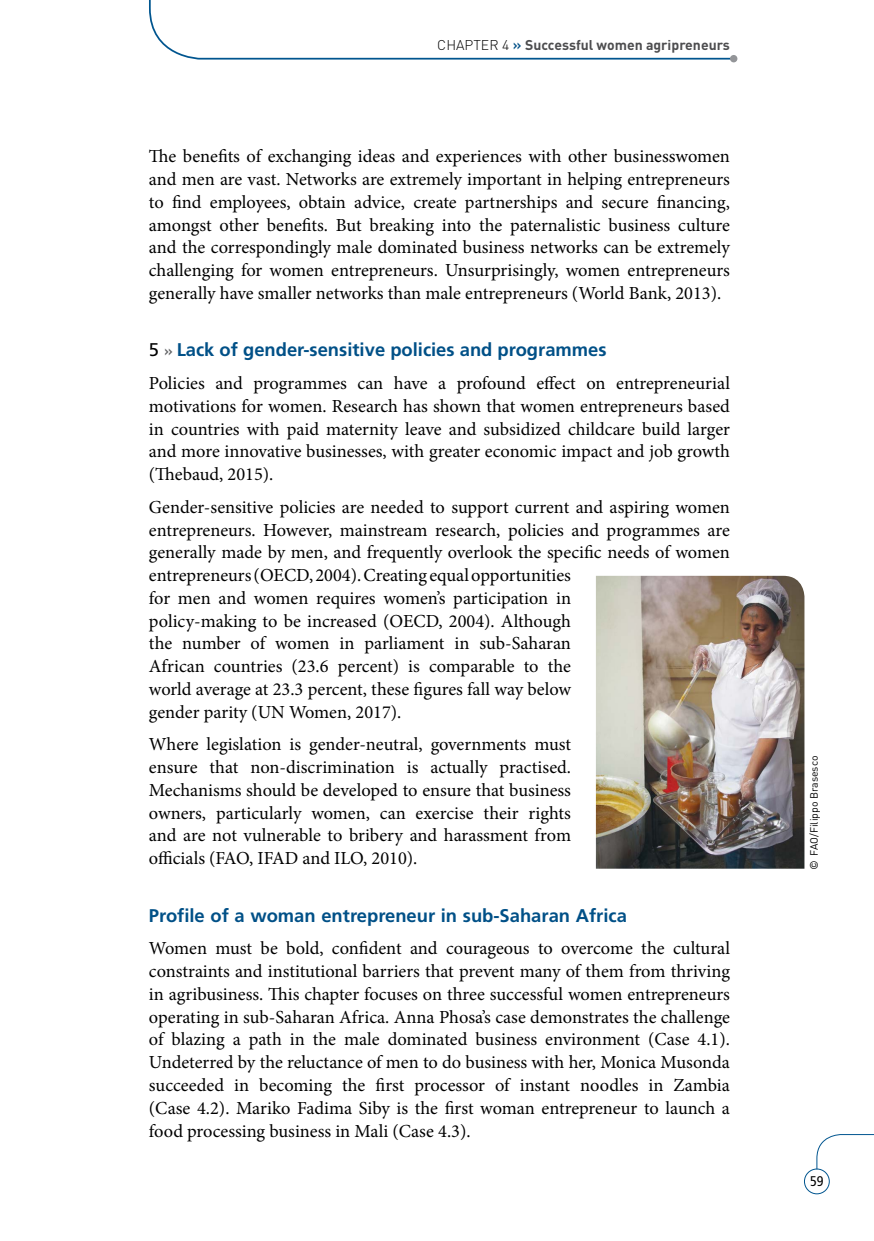
<style>
.page{position:relative;width:874px;height:1241px;background:#fff}
.page>*{position:absolute;margin:0;border:0;box-sizing:border-box;transform-origin:0 0}
.t1{font:18.38px/22.8px "Minion Pro";color:#000;text-align:justify}
.t2{font:700 18.38px "Frutiger";color:#005087}
.t3{font:700 14px "DIN";color:#4d4d4f}
.t4{font:condensed 14px "Frutiger";color:#000}
.t5{font:10.5px "DIN";color:#000}
.s1{font-weight:300;color:#000}
.s2{font-weight:500;font-size:14.88px;color:#005087}
.s3{font-weight:400;color:#000}
.s4{font-family:"DIN";font-weight:500;font-size:14.88px;color:#636466}
.s5{font-family:"Arial"}
</style>
<div class="page">
<div style="left:803px;top:1168px;width:26px;height:25px;border:1px solid #00558f;border-radius:50%"></div>
<svg style="left:815px;top:1134px;width:58px;height:35px"></svg>
<svg style="left:149px;top:0;width:589px;height:60px"></svg>
<div style="left:729px;top:55px;width:8px;height:7px;background:#939598;border-radius:50%"></div>
<img style="left:595px;top:575px;width:209px;height:293px">
<p class="t3" style="left:437px;top:35px;width:294px"><span class="s1">CHAPTER 4</span> <span class="s2">»</span> Successful women agripreneurs</p>
<p class="t1" style="left:149px;top:145px;width:582px">The benefits of exchanging ideas and experiences with other businesswomen and men are vast. Networks are extremely important in helping entrepreneurs to find employees, obtain advice, create partnerships and secure financing, amongst other benefits. But breaking into the paternalistic business culture and the correspondingly male dominated business networks can be extremely challenging for women entrepreneurs. Unsurprisingly, women entrepreneurs generally have smaller networks than male entrepreneurs (World Bank, 2013).</p>
<p class="t2" style="left:149px;top:339px;width:459px"><span class="s3">5</span> <span class="s4">»</span> Lack of gender-sensitive policies and programmes</p>
<p class="t1" style="left:149px;top:372px;width:582px">Policies and programmes can have a profound effect on entrepreneurial motivations for women. Research has shown that women entrepreneurs based in countries with paid maternity leave and subsidized childcare build larger and more innovative businesses, with greater economic impact and job growth (Thebaud, 2015).</p>
<p class="t1" style="left:149px;top:495px;width:582px;text-align:left">Gender-sensitive policies are needed to support current and aspiring women entrepreneurs. However, mainstream research, policies and programmes are generally made by men, and frequently overlook the specific needs of women entrepreneurs (OECD, 2004). Creating equal opportunities<br>for men and women requires women’s participation in<br>policy-making to be increased (OECD, 2004). Although<br>the number of women in parliament in sub-Saharan<br>African countries (23.6 percent) is comparable to the<br>world average at 23.3 percent, these figures fall way below<br>gender parity (UN Women, 2017).</p>
<p class="t1" style="left:149px;top:733px;width:423px">Where legislation is gender-neutral, governments must ensure that non-discrimination is actually practised.<br>Mechanisms should be developed to ensure that business owners, particularly women, can exercise their rights and are not vulnerable to bribery and harassment from officials (FAO, IFAD and ILO, 2010).</p>
<p class="t2" style="left:149px;top:904px;width:479px">Profile of a woman entrepreneur in sub-Saharan Africa</p>
<p class="t1" style="left:149px;top:937px;width:582px">Women must be bold, confident and courageous to overcome the cultural constraints and institutional barriers that prevent many of them from thriving in agribusiness. This chapter focuses on three successful women entrepreneurs operating in sub-Saharan Africa. Anna Phosa’s case demonstrates the challenge of blazing a path in the male dominated business environment (Case 4.1).<br>Undeterred by the reluctance of men to do business with her, Monica Musonda succeeded in becoming the first processor of instant noodles in Zambia (Case 4.2). Mariko Fadima Siby is the first woman entrepreneur to launch a food processing business in Mali (Case 4.3).</p>
<p class="t5" style="left:807px;top:868px;width:114px;rotate:-90deg"><span class="s5">©</span> FAO/Filippo Brasesco</p>
<p class="t4" style="left:809px;top:1172px;width:15px">59</p>
</div>
